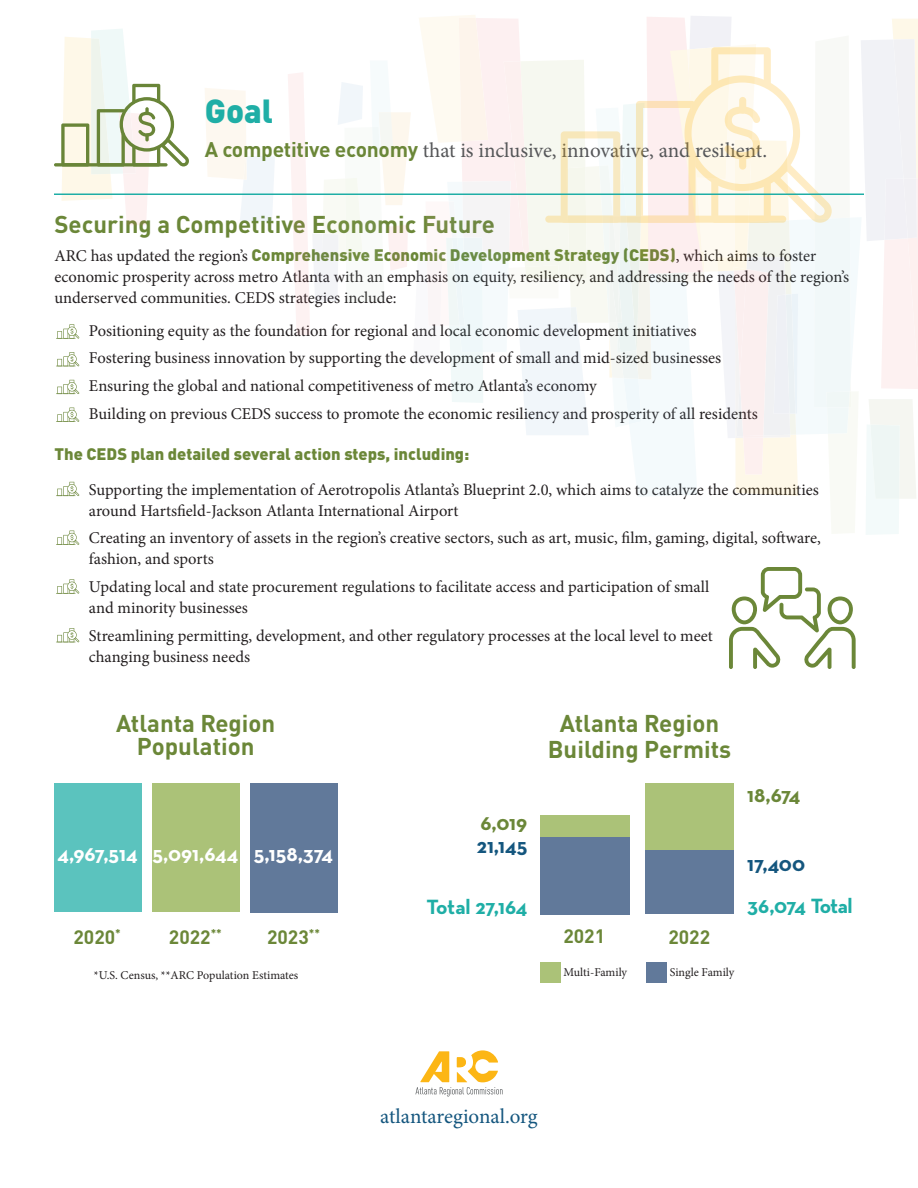
<style>
.page{position:relative;width:918px;height:1188px;background:#fff}
.page>*{position:absolute;margin:0;border:0;box-sizing:border-box;transform-origin:0 0}
.t1{font:900 33px "DIN Pro";color:#1faea6}
.t2{font:700 24px/22.5px "DIN Pro";color:#6b8738;text-align:center}
.t3{font:21px "Minion Pro";letter-spacing:-.005em;color:#565759}
.t4{font:700 21px "Neutraface Text";color:#fff}
.t5{font:700 21px "Neutraface Text";letter-spacing:-.03em;color:#1faea6}
.t6{font:21px "Minion Pro";letter-spacing:-.005em;color:#14567e}
.t7{font:700 21px "Neutraface Text";color:#14567e}
.t8{font:700 21px "Neutraface Text";color:#6b8738}
.t9{font:700 19.2px "DIN Pro";color:#6b8738}
.t10{font:16.5px/21px "Minion Pro";color:#231f20}
.t11{font:900 16.5px "DIN Pro";color:#6b8738}
.t12{font:12px "Minion Pro";letter-spacing:-.005em;color:#231f20}
.t13{font:700 11.25px "DIN Pro";color:#6b8738}
.s1{font-family:"DIN Pro";font-weight:700;color:#6b8738}
.s2{font-family:"DIN Pro";font-weight:900;color:#6b8738}
</style>
<div class="page">
<div style="left:250px;top:783px;width:88px;height:129px;background:#61799a"></div>
<div style="left:152px;top:784px;width:88px;height:128px;background:#abc278"></div>
<div style="left:54px;top:783px;width:88px;height:129px;background:#5bc3be"></div>
<svg style="left:56px;top:324px;width:23px;height:15px"></svg>
<svg style="left:56px;top:352px;width:23px;height:15px"></svg>
<svg style="left:56px;top:380px;width:23px;height:14px"></svg>
<svg style="left:56px;top:408px;width:23px;height:14px"></svg>
<svg style="left:56px;top:482px;width:23px;height:14px"></svg>
<svg style="left:56px;top:531px;width:23px;height:14px"></svg>
<svg style="left:56px;top:579px;width:23px;height:15px"></svg>
<svg style="left:56px;top:628px;width:23px;height:15px"></svg>
<svg style="left:205px;top:88px;width:70px;height:134px"></svg>
<svg style="left:415px;top:1050px;width:88px;height:46px"></svg>
<hr style="left:54px;top:163px;width:114px;height:3px;background:#698538;border-radius:2px">
<svg style="left:61px;top:29px;width:129px;height:196px"></svg>
<svg style="left:288px;top:15px;width:630px;height:520px"></svg>
<div style="left:739px;top:97px;width:7px;height:17px;background:#fde9ba;border-radius:4px"></div>
<div style="left:739px;top:153px;width:7px;height:17px;background:#fde7b3;border-radius:4px"></div>
<hr style="left:54px;top:194px;width:810px;height:1px;background:#1faea6">
<svg style="left:729px;top:567px;width:127px;height:102px"></svg>
<div style="left:540px;top:963px;width:21px;height:20px;background:#abc278"></div>
<div style="left:646px;top:963px;width:21px;height:20px;background:#61799a"></div>
<div style="left:645px;top:783px;width:89px;height:68px;background:#abc278"></div>
<div style="left:645px;top:851px;width:89px;height:63px;background:#61799a"></div>
<div style="left:540px;top:815px;width:89px;height:22px;background:#abc278"></div>
<div style="left:540px;top:837px;width:89px;height:77px;background:#61799a"></div>
<p class="t1" style="left:205px;top:84px;width:70px">Goal</p>
<p class="t3" style="left:205px;top:136px;width:564px"><span class="s1">A competitive economy</span> that is inclusive, innovative, and resilient.</p>
<p class="t2" style="left:54px;top:211px;width:442px">Securing a Competitive Economic Future</p>
<p class="t10" style="left:54px;top:245px;width:796px">ARC has updated the region’s <span class="s2">Comprehensive Economic Development Strategy (CEDS)</span>, which aims to foster economic prosperity across metro Atlanta with an emphasis on equity, resiliency, and addressing the needs of the region’s underserved communities. CEDS strategies include:</p>
<p class="t10" style="left:89px;top:320px;width:609px">Positioning equity as the foundation for regional and local economic development initiatives</p>
<p class="t10" style="left:89px;top:348px;width:634px">Fostering business innovation by supporting the development of small and mid-sized businesses</p>
<p class="t10" style="left:89px;top:375px;width:509px">Ensuring the global and national competitiveness of metro Atlanta’s economy</p>
<p class="t10" style="left:89px;top:403px;width:670px">Building on previous CEDS success to promote the economic resiliency and prosperity of all residents</p>
<p class="t11" style="left:54px;top:441px;width:416px">The CEDS plan detailed several action steps, including:</p>
<p class="t10" style="left:89px;top:479px;width:731px">Supporting the implementation of Aerotropolis Atlanta’s Blueprint 2.0, which aims to catalyze the communities around Hartsfield-Jackson Atlanta International Airport</p>
<p class="t10" style="left:89px;top:528px;width:733px">Creating an inventory of assets in the region’s creative sectors, such as art, music, film, gaming, digital, software, fashion, and sports</p>
<p class="t10" style="left:89px;top:576px;width:622px">Updating local and state procurement regulations to facilitate access and participation of small and minority businesses</p>
<p class="t10" style="left:89px;top:625px;width:625px">Streamlining permitting, development, and other regulatory processes at the local level to meet changing business needs</p>
<p class="t2" style="left:116px;top:711px;width:161px">Atlanta Region<br>Population</p>
<p class="t2" style="left:548px;top:709px;width:185px;line-height:25.5px">Atlanta Region<br>Building Permits</p>
<p class="t4" style="left:58px;top:840px;width:82px">4,967,514</p>
<p class="t4" style="left:153px;top:840px;width:87px">5,091,644</p>
<p class="t4" style="left:254px;top:840px;width:81px">5,158,374</p>
<p class="t8" style="left:480px;top:810px;width:48px">6,019</p>
<p class="t7" style="left:477px;top:832px;width:52px">21,145</p>
<p class="t5" style="left:426px;top:894px;width:102px">Total 27,164</p>
<p class="t13" style="left:115px;top:924px;width:7px">*</p>
<p class="t9" style="left:169px;top:922px;width:43px">2022</p>
<p class="t9" style="left:563px;top:921px;width:43px">2021</p>
<p class="t13" style="left:211px;top:924px;width:13px">**</p>
<p class="t9" style="left:267px;top:922px;width:54px">2023<sup>**</sup></p>
<p class="t9" style="left:74px;top:922px;width:43px">2020</p>
<p class="t9" style="left:668px;top:922px;width:43px">2022</p>
<p class="t12" style="left:94px;top:967px;width:206px">*U.S. Census, **ARC Population Estimates</p>
<p class="t12" style="left:564px;top:964px;width:65px">Multi-Family</p>
<p class="t12" style="left:670px;top:964px;width:66px">Single Family</p>
<p class="t8" style="left:747px;top:781px;width:55px">18,674</p>
<p class="t7" style="left:747px;top:850px;width:59px">17,400</p>
<p class="t5" style="left:747px;top:893px;width:107px">36,074 Total</p>
<p class="t6" style="left:380px;top:1102px;width:159px">atlantaregional.org</p>
</div>
